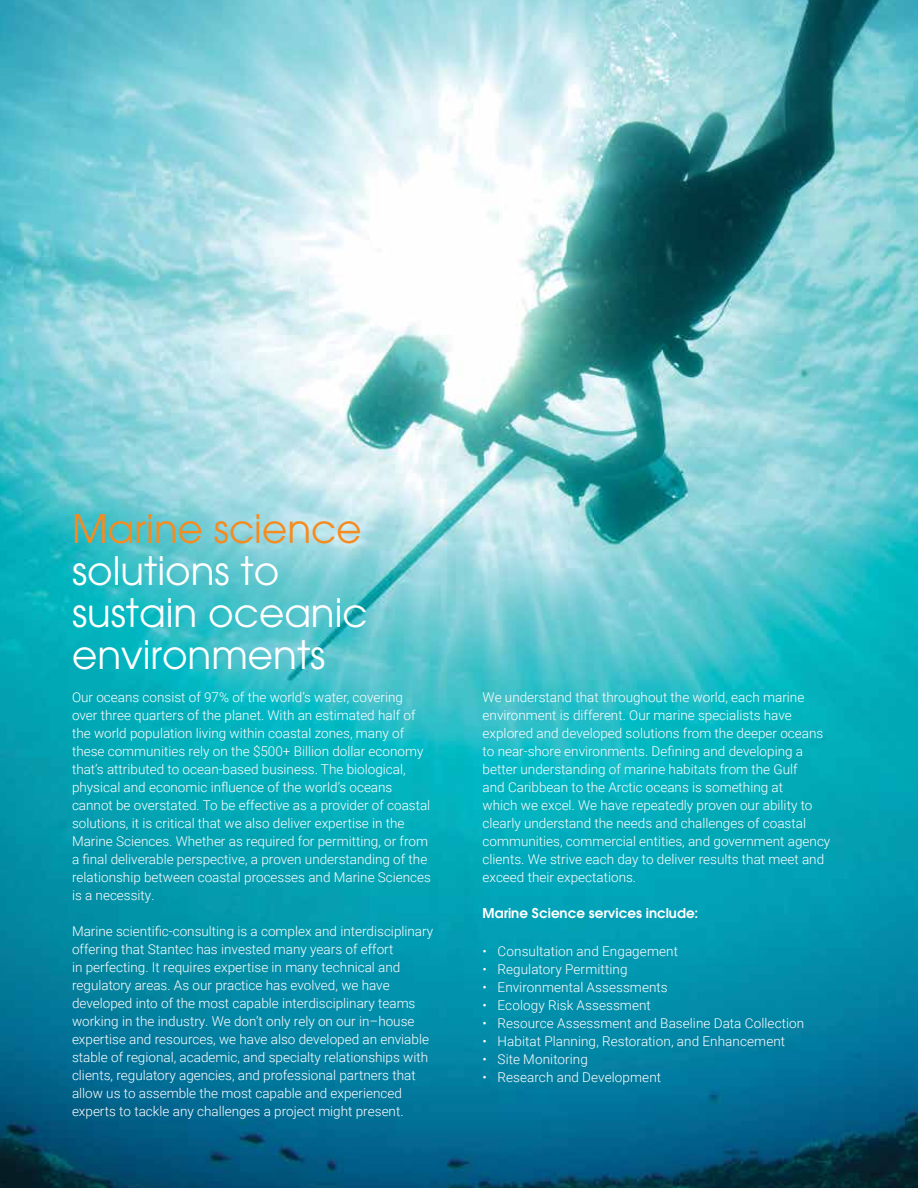
<style>
.page{position:relative;width:918px;height:1188px;background:#fff}
.page>*{position:absolute;margin:0;border:0;box-sizing:border-box;transform-origin:0 0}
.t1{font:39px/42px "ITC Avant Garde Pro";color:#fff}
.t2{font:39px "ITC Avant Garde Pro";color:#f68b1f}
.t3{font:300 13.5px/18px "Roboto";color:#fff}
.t4{font:600 13.5px "ITC Avant Garde Pro";color:#fff}
</style>
<div class="page">
<img style="left:0;top:0;width:918px;height:1188px">
<h1 class="t2" style="left:72px;top:504px;width:291px">Marine science</h1>
<h1 class="t1" style="left:72px;top:549px;width:297px">solutions to sustain oceanic environments</h1>
<p class="t3" style="left:72px;top:688px;width:361px">Our oceans consist of 97% of the world’s water, covering over three quarters of the planet. With an estimated half of the world population living within coastal zones, many of these communities rely on the $500+ Billion dollar economy that’s attributed to ocean-based business. The biological, physical and economic influence of the world’s oceans cannot be overstated. To be effective as a provider of coastal solutions, it is critical that we also deliver expertise in the Marine Sciences. Whether as required for permitting, or from a final deliverable perspective, a proven understanding of the relationship between coastal processes and Marine Sciences is a necessity.</p>
<p class="t3" style="left:72px;top:922px;width:363px">Marine scientific-consulting is a complex and interdisciplinary offering that Stantec has invested many years of effort<br>in perfecting. It requires expertise in many technical and regulatory areas. As our practice has evolved, we have developed into of the most capable interdisciplinary teams working in the industry. We don’t only rely on our in–house expertise and resources, we have also developed an enviable stable of regional, academic, and specialty relationships with clients, regulatory agencies, and professional partners that allow us to assemble the most capable and experienced experts to tackle any challenges a project might present.</p>
<p class="t3" style="left:483px;top:688px;width:349px">We understand that throughout the world, each marine environment is different. Our marine specialists have explored and developed solutions from the deeper oceans to near-shore environments. Defining and developing a better understanding of marine habitats from the Gulf<br>and Caribbean to the Arctic oceans is something at<br>which we excel. We have repeatedly proven our ability to clearly understand the needs and challenges of coastal communities, commercial entities, and government agency clients. We strive each day to deliver results that meet and exceed their expectations.</p>
<p class="t4" style="left:483px;top:904px;width:217px">Marine Science services include:</p>
<p class="t3" style="left:483px;top:942px;width:197px">• Consultation and Engagement</p>
<p class="t3" style="left:483px;top:960px;width:146px">• Regulatory Permitting</p>
<p class="t3" style="left:483px;top:978px;width:187px">• Environmental Assessments</p>
<p class="t3" style="left:483px;top:996px;width:170px">• Ecology Risk Assessment</p>
<p class="t3" style="left:483px;top:1014px;width:323px">• Resource Assessment and Baseline Data Collection</p>
<p class="t3" style="left:483px;top:1032px;width:304px">• Habitat Planning, Restoration, and Enhancement</p>
<p class="t3" style="left:483px;top:1050px;width:107px">• Site Monitoring</p>
<p class="t3" style="left:483px;top:1068px;width:180px">• Research and Development</p>
</div>
